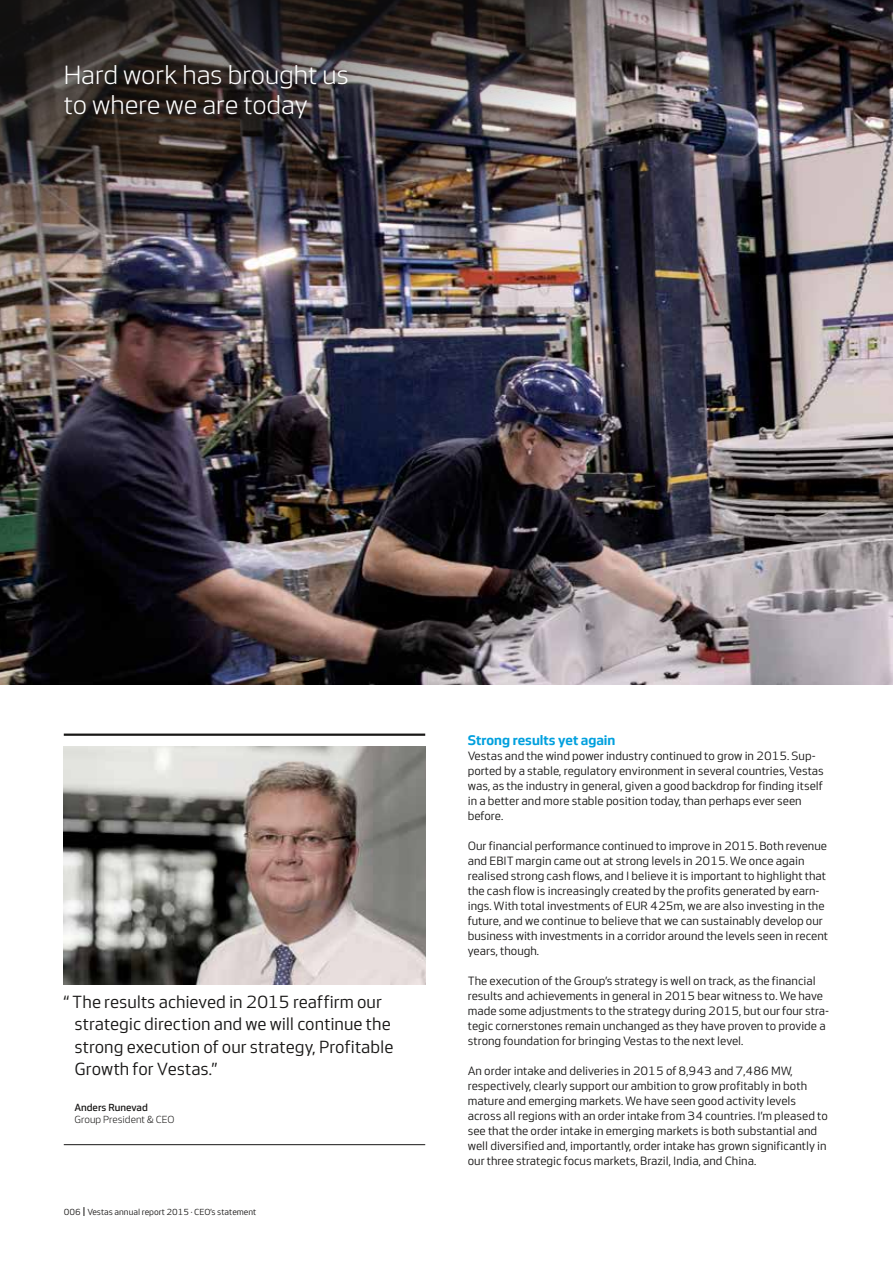
<style>
.page{position:relative;width:893px;height:1263px;background:#fff}
.page>*{position:absolute;margin:0;border:0;box-sizing:border-box;transform-origin:0 0}
.t1{font:27px/30px "Vestas Sans Standard";letter-spacing:-.005em;color:#fff}
.t2{font:18px/22.5px "Vestas Sans";color:#181716}
.t3{font:600 14.25px "Vestas Sans";color:#00a0de}
.t4{font:12.3px/15px "Vestas Sans";color:#181716}
.t5{font:10.5px "Vestas Sans Standard";color:#181716}
.t6{font:500 10.5px "Vestas Sans";color:#181716}
.t7{font:9px "Vestas Sans";color:#181716}
</style>
<div class="page">
<hr style="left:64px;top:1144px;width:361px;height:1px;background:#181716">
<img style="left:64px;top:746px;width:361px;height:238px">
<hr style="left:64px;top:733px;width:361px;height:3px;background:#181716">
<img style="left:0;top:336px;width:893px;height:349px">
<img style="left:0;top:0;width:893px;height:336px">
<div style="left:57px;top:57px;width:298px;height:69px;background:#181716;opacity:.5"></div>
<h1 class="t1" style="left:64px;top:60px;width:287px">Hard work has brought us to where we are today</h1>
<h2 class="t2" style="left:74px;top:990px;width:321px;text-indent:-11px">“ The results achieved in 2015 reaffirm our strategic direction and we will continue the strong execution of our strategy, Profitable Growth for Vestas.”</h2>
<p class="t6" style="left:74px;top:1102px;width:75px">Anders Runevad</p>
<p class="t5" style="left:74px;top:1114px;width:102px">Group President &amp; CEO</p>
<p class="t7" style="left:64px;top:1207px;width:194px">006 Vestas annual report 2015 · CEO’s statement</p>
<p class="t3" style="left:468px;top:732px;width:149px">Strong results yet again</p>
<p class="t4" style="left:468px;top:748px;width:358px">Vestas and the wind power industry continued to grow in 2015. Sup&shy;ported by a stable, regulatory environment in several countries, Vestas was, as the industry in general, given a good backdrop for finding itself in a better and more stable position today, than perhaps ever seen before.</p>
<p class="t4" style="left:468px;top:838px;width:362px">Our financial performance continued to improve in 2015. Both revenue and EBIT margin came out at strong levels in 2015. We once again realised strong cash flows, and I believe it is important to highlight that the cash flow is increasingly created by the profits generated by earn&shy;ings. With total investments of EUR 425m, we are also investing in the future, and we continue to believe that we can sustainably develop our business with investments in a corridor around the levels seen in recent years, though.</p>
<p class="t4" style="left:468px;top:973px;width:363px">The execution of the Group’s strategy is well on track, as the financial results and achievements in general in 2015 bear witness to. We have made some adjustments to the strategy during 2015, but our four stra&shy;tegic cornerstones remain unchanged as they have proven to provide a strong foundation for bringing Vestas to the next level.</p>
<p class="t4" style="left:468px;top:1063px;width:362px">An order intake and deliveries in 2015 of 8,943 and 7,486 MW, respectively, clearly support our ambition to grow profitably in both mature and emerging markets. We have seen good activity levels across all regions with an order intake from 34 countries. I’m pleased to see that the order intake in emerging markets is both substantial and well diversified and, importantly, order intake has grown significantly in our three strategic focus markets, Brazil, India, and China.</p>
</div>
